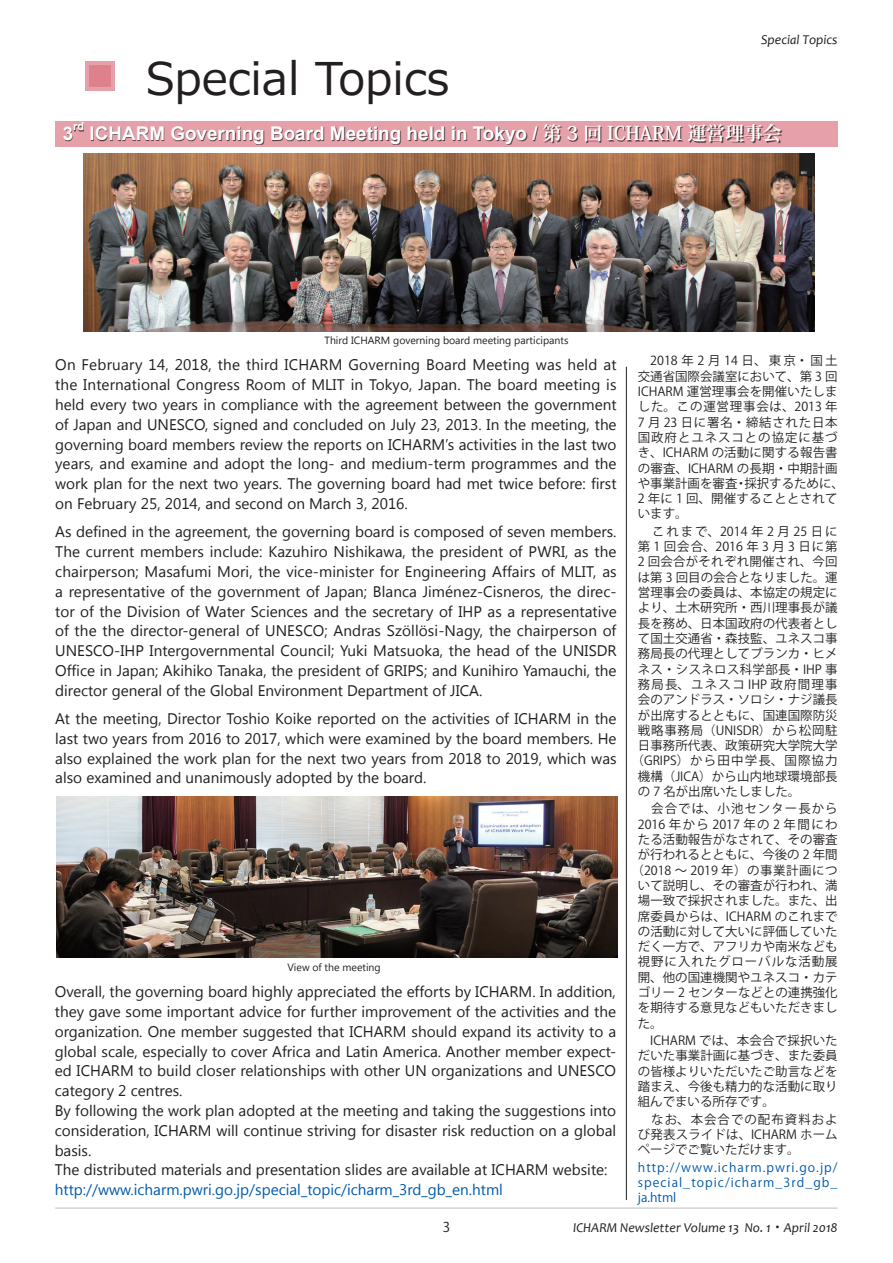
<style>
.page{position:relative;width:893px;height:1263px;background:#fff}
.page>*{position:absolute;margin:0;border:0;box-sizing:border-box;transform-origin:0 0}
.t1{font:45px "Meiryo";color:#231f20}
.t2{font:700 18.9px "Arial";color:#fff}
.t3{font:15.3px/19.8px "Segoe UI";color:#231f20;text-align:justify}
.t4{font:15.3px "Segoe UI";color:#015aaa}
.t5{font:italic 13.5px "Candara";color:#231f20}
.t6{font:13.5px "Koz Go Pro";color:#231f20}
.t7{font:12.45px/15.3px "Koz Go Pro";letter-spacing:.005em;color:#231f20;text-align:justify}
.t8{font:12.45px/15.3px "Koz Go Pro";letter-spacing:.085em;color:#015aaa;text-align:justify}
.t9{font:12.45px "Koz Go Pro";letter-spacing:.075em;color:#231f20}
.t10{font:12.45px "Koz Go Pro";letter-spacing:.065em;color:#231f20}
.t11{font:12.45px "Koz Go Pro";letter-spacing:.095em;color:#231f20}
.t12{font:12.45px "Koz Go Pro";letter-spacing:.06em;color:#231f20}
.t13{font:12.45px "Koz Go Pro";letter-spacing:.025em;color:#231f20}
.t14{font:12.45px "Koz Go Pro";letter-spacing:.1em;color:#231f20}
.t15{font:12.45px "Koz Go Pro";letter-spacing:.08em;color:#231f20}
.t16{font:700 10.95px "Arial";color:#fff}
.t17{font:10.5px "Segoe UI";color:#231f20}
.s1{font-family:"Koz Min Pro"}
.s2{font-family:"Koz Min Pro";font-style:normal}
</style>
<div class="page">
<hr style="left:55px;top:1208px;width:783px;height:1px;background:#bcbdc0">
<div style="left:85px;top:61px;width:30px;height:30px;background:#e6a0a9"></div>
<div style="left:89px;top:66px;width:22px;height:21px;background:#dd818c"></div>
<div style="left:55px;top:121px;width:783px;height:25px;background:#e6a0a9"></div>
<div style="left:65px;top:124px;width:718px;height:20px;background:#231f20;opacity:.75"></div>
<hr style="left:626px;top:367px;width:1px;height:833px;background:#231f20">
<img style="left:56px;top:796px;width:561px;height:162px">
<img style="left:83px;top:154px;width:731px;height:177px">
<h1 class="t1" style="left:146px;top:47px;width:305px">Special Topics</h1>
<p class="t5" style="left:761px;top:31px;width:78px">Special Topics</p>
<p class="t2" style="left:63px;top:120px;width:12px">3</p>
<p class="t16" style="left:73px;top:119px;width:13px">rd</p>
<p class="t2" style="left:90px;top:120px;width:694px">ICHARM Governing Board Meeting held in Tokyo / <span class="s1">第 3 回 ICHARM 運営理事会</span></p>
<p class="t17" style="left:324px;top:333px;width:245px">Third ICHARM governing board meeting participants</p>
<p class="t3" style="left:55px;top:354px;width:563px">On February 14, 2018, the third ICHARM Governing Board Meeting was held at the International Congress Room of MLIT in Tokyo, Japan. The board meeting is held every two years in compliance with the agreement between the government of Japan and UNESCO, signed and concluded on July 23, 2013. In the meeting, the governing board members review the reports on ICHARM’s activities in the last two years, and examine and adopt the long- and medium-term programmes and the work plan for the next two years. The governing board had met twice before: first on February 25, 2014, and second on March 3, 2016.</p>
<p class="t3" style="left:55px;top:521px;width:563px">As defined in the agreement, the governing board is composed of seven members.<br>The current members include: Kazuhiro Nishikawa, the president of PWRI, as the chairperson; Masafumi Mori, the vice-minister for Engineering Affairs of MLIT, as a representative of the government of Japan; Blanca Jiménez-Cisneros, the direc&shy;tor of the Division of Water Sciences and the secretary of IHP as a representative of the the director-general of UNESCO; Andras Szöllösi-Nagy, the chairperson of UNESCO-IHP Intergovernmental Council; Yuki Matsuoka, the head of the UNISDR Office in Japan; Akihiko Tanaka, the president of GRIPS; and Kunihiro Yamauchi, the director general of the Global Environment Department of JICA.</p>
<p class="t3" style="left:55px;top:708px;width:563px">At the meeting, Director Toshio Koike reported on the activities of ICHARM in the last two years from 2016 to 2017, which were examined by the board members. He also explained the work plan for the next two years from 2018 to 2019, which was also examined and unanimously adopted by the board.</p>
<p class="t17" style="left:287px;top:960px;width:95px">View of the meeting</p>
<p class="t3" style="left:55px;top:981px;width:563px;text-align:left">Overall, the governing board highly appreciated the efforts by ICHARM. In addition, they gave some important advice for further improvement of the activities and the organization. One member suggested that ICHARM should expand its activity to a global scale, especially to cover Africa and Latin America. Another member expect&shy;ed ICHARM to build closer relationships with other UN organizations and UNESCO category 2 centres.<br>By following the work plan adopted at the meeting and taking the suggestions into consideration, ICHARM will continue striving for disaster risk reduction on a global basis.<br>The distributed materials and presentation slides are available at ICHARM website:</p>
<p class="t4" style="left:55px;top:1179px;width:450px">http://www.icharm.pwri.go.jp/special_topic/icharm_3rd_gb_en.html</p>
<p class="t7" style="left:638px;top:353px;width:208px;text-align:left">　2018 年 2 月 14 日、東京・国土交通省国際会議室において、第 3 回<br>ICHARM 運営理事会を開催いたしました。この運営理事会は、2013 年<br>7 月 23 日に署名・締結された日本国政府とユネスコとの協定に基づき、ICHARM の活動に関する報告書の審査、ICHARM の長期・中期計画や事業計画を審査・採択するために、<br>2 年に 1 回、開催することとされています。</p>
<p class="t9" style="left:638px;top:523px;width:201px">　これまで、2014 年 2 月 25 日に</p>
<p class="t9" style="left:638px;top:538px;width:201px">第 1 回会合、2016 年 3 月 3 日に第</p>
<p class="t7" style="left:638px;top:555px;width:201px">2 回会合がそれぞれ開催され、今回</p>
<p class="t7" style="left:638px;top:570px;width:201px">は第 3 回目の会合となりました。運</p>
<p class="t7" style="left:638px;top:585px;width:201px">営理事会の委員は、本協定の規定に</p>
<p class="t7" style="left:638px;top:600px;width:201px">より、土木研究所・西川理事長が議</p>
<p class="t7" style="left:638px;top:616px;width:201px">長を務め、日本国政府の代表者とし</p>
<p class="t7" style="left:638px;top:631px;width:201px">て国土交通省・森技監、ユネスコ事</p>
<p class="t7" style="left:638px;top:646px;width:201px">務局長の代理としてブランカ・ヒメ</p>
<p class="t13" style="left:638px;top:661px;width:201px">ネス・シスネロス科学部長・IHP 事</p>
<p class="t14" style="left:638px;top:676px;width:201px">務局長、ユネスコ IHP 政府間理事</p>
<p class="t7" style="left:638px;top:692px;width:201px">会のアンドラス・ソロシ・ナジ議長</p>
<p class="t7" style="left:638px;top:708px;width:201px">が出席するとともに、国連国際防災</p>
<p class="t10" style="left:638px;top:722px;width:201px">戦略事務局（UNISDR）から松岡駐</p>
<p class="t7" style="left:638px;top:738px;width:201px">日事務所代表、政策研究大学院大学</p>
<p class="t11" style="left:632px;top:753px;width:208px">（GRIPS）から田中学長、国際協力</p>
<p class="t7" style="left:638px;top:769px;width:201px">機構（JICA）から山内地球環境部長</p>
<p class="t7" style="left:638px;top:784px;width:164px">の 7 名が出席いたしました。</p>
<p class="t15" style="left:638px;top:801px;width:201px">　会合では、小池センター長から</p>
<p class="t12" style="left:638px;top:816px;width:201px">2016 年から 2017 年の 2 年間にわ</p>
<p class="t7" style="left:638px;top:832px;width:201px">たる活動報告がなされて、その審査</p>
<p class="t7" style="left:638px;top:847px;width:201px">が行われるとともに、今後の 2 年間</p>
<p class="t7" style="left:632px;top:863px;width:208px">（2018 ～ 2019 年）の事業計画につ</p>
<p class="t7" style="left:638px;top:878px;width:201px">いて説明し、その審査が行われ、満</p>
<p class="t7" style="left:638px;top:893px;width:201px">場一致で採択されました。また、出</p>
<p class="t7" style="left:638px;top:909px;width:201px">席委員からは、ICHARM のこれまで</p>
<p class="t7" style="left:638px;top:924px;width:201px">の活動に対して大いに評価していた</p>
<p class="t7" style="left:638px;top:939px;width:201px">だく一方で、アフリカや南米なども</p>
<p class="t9" style="left:638px;top:954px;width:201px">視野に入れたグローバルな活動展</p>
<p class="t7" style="left:638px;top:970px;width:201px">開、他の国連機関やユネスコ・カテ</p>
<p class="t7" style="left:638px;top:985px;width:201px">ゴリー 2 センターなどとの連携強化</p>
<p class="t7" style="left:638px;top:1000px;width:201px">を期待する意見などもいただきまし</p>
<p class="t7" style="left:638px;top:1016px;width:26px">た。</p>
<p class="t7" style="left:638px;top:1033px;width:201px">　ICHARM では、本会合で採択いただいた事業計画に基づき、また委員の皆様よりいただいたご助言などを踏まえ、今後も精力的な活動に取り組んでまいる所存です。</p>
<p class="t7" style="left:638px;top:1112px;width:201px">　なお、本会合での配布資料および発表スライドは、ICHARM ホームページでご覧いただけます。</p>
<p class="t8" style="left:638px;top:1160px;width:201px">http://www.icharm.pwri.go.jp/ special_topic/icharm_3rd_gb_ ja.html</p>
<p class="t6" style="left:443px;top:1219px;width:9px">3</p>
<p class="t5" style="left:573px;top:1219px;width:266px">ICHARM Newsletter Volume 13 No. 1<span class="s2">・</span> April 2018</p>
</div>
